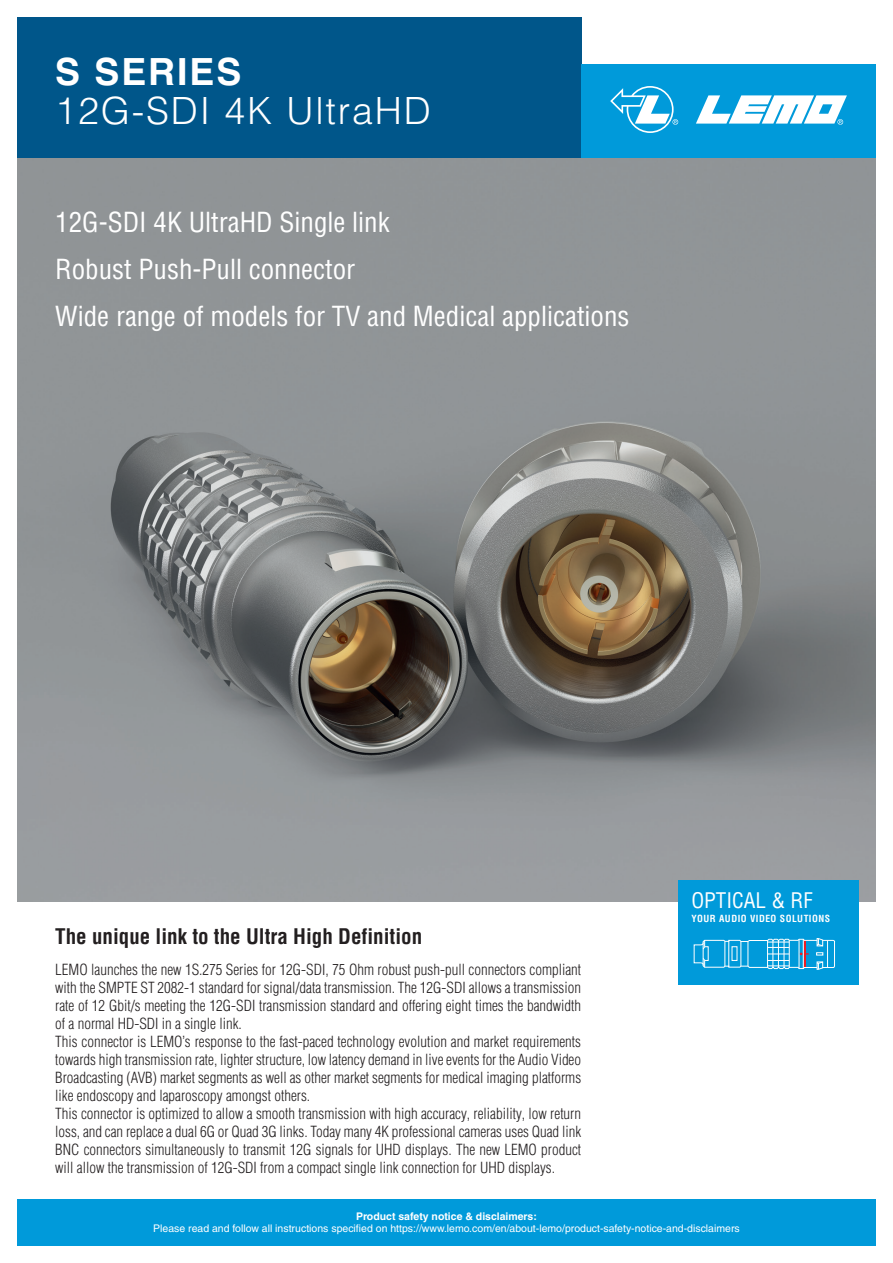
<style>
.page{position:relative;width:893px;height:1263px;background:#fff}
.page>*{position:absolute;margin:0;border:0;box-sizing:border-box;transform-origin:0 0}
.t1{font:300 37.5px "Helvetica LT Pro";letter-spacing:.05em;color:#fff}
.t2{font:700 37.5px "Helvetica LT Pro";letter-spacing:.05em;color:#fff}
.t3{font:condensed 27px "Helvetica LT Pro";color:#fff}
.Titre{font:700 condensed 21px "Helvetica LT Pro";color:#231f20}
.Titre-2{font:condensed 21px "Helvetica LT Pro";color:#fff}
.Texte{font:300 condensed 15px/18px "Helvetica LT Pro";color:#231f20;text-align:justify}
.t4{font:10.5px "Helvetica LT Pro";color:#fff}
.t5{font:700 10.5px "Helvetica LT Pro";color:#fff}
.Titre-3{font:700 condensed 9.6px "Helvetica LT Pro";letter-spacing:.05em;color:#fff}
</style>
<div class="page">
<img style="left:17px;top:157px;width:859px;height:744px">
<div style="left:17px;top:17px;width:564px;height:140px;background:#00568a"></div>
<div style="left:581px;top:64px;width:295px;height:93px;background:#009ada"></div>
<div style="left:17px;top:1199px;width:859px;height:47px;background:#009ada"></div>
<svg style="left:610px;top:86px;width:68px;height:47px"></svg>
<svg style="left:696px;top:95px;width:151px;height:30px"></svg>
<div style="left:679px;top:880px;width:180px;height:104px;background:#009ada"></div>
<svg style="left:693px;top:938px;width:142px;height:32px"></svg>
<p class="t2" style="left:55px;top:49px;width:188px">S SERIES</p>
<p class="t1" style="left:55px;top:87px;width:377px">12G-SDI 4K UltraHD</p>
<p class="t3" style="left:55px;top:205px;width:336px">12G-SDI 4K UltraHD Single link</p>
<p class="t3" style="left:55px;top:252px;width:301px">Robust Push-Pull connector</p>
<p class="t3" style="left:55px;top:299px;width:576px">Wide range of models for TV and Medical applications</p>
<p class="Titre-2" style="left:691px;top:887px;width:123px">OPTICAL &amp; RF</p>
<p class="Titre-3" style="left:691px;top:912px;width:140px">YOUR AUDIO VIDEO SOLUTIONS</p>
<p class="Titre" style="left:55px;top:922px;width:368px">The unique link to the Ultra High Definition</p>
<p class="Texte" style="left:55px;top:960px;width:527px">LEMO launches the new 1S.275 Series for 12G-SDI, 75 Ohm robust push-pull connectors compliant with the SMPTE ST 2082-1 standard for signal/data transmission. The 12G-SDI allows a transmission rate of 12 Gbit/s meeting the 12G-SDI transmission standard and offering eight times the bandwidth of a normal HD-SDI in a single link.</p>
<p class="Texte" style="left:55px;top:1032px;width:527px">This connector is LEMO’s response to the fast-paced technology evolution and market requirements towards high transmission rate, lighter structure, low latency demand in live events for the Audio Video Broadcasting (AVB) market segments as well as other market segments for medical imaging platforms like endoscopy and laparoscopy amongst others.</p>
<p class="Texte" style="left:55px;top:1104px;width:527px">This connector is optimized to allow a smooth transmission with high accuracy, reliability, low return loss, and can replace a dual 6G or Quad 3G links. Today many 4K professional cameras uses Quad link BNC connectors simultaneously to transmit 12G signals for UHD displays. The new LEMO product will allow the transmission of 12G-SDI from a compact single link connection for UHD displays.</p>
<p class="t5" style="left:356px;top:1210px;width:182px">Product safety notice &amp; disclaimers:</p>
<p class="t4" style="left:153px;top:1222px;width:588px">Please read and follow all instructions specified on https://www.lemo.com/en/about-lemo/product-safety-notice-and-disclaimers</p>
</div>
